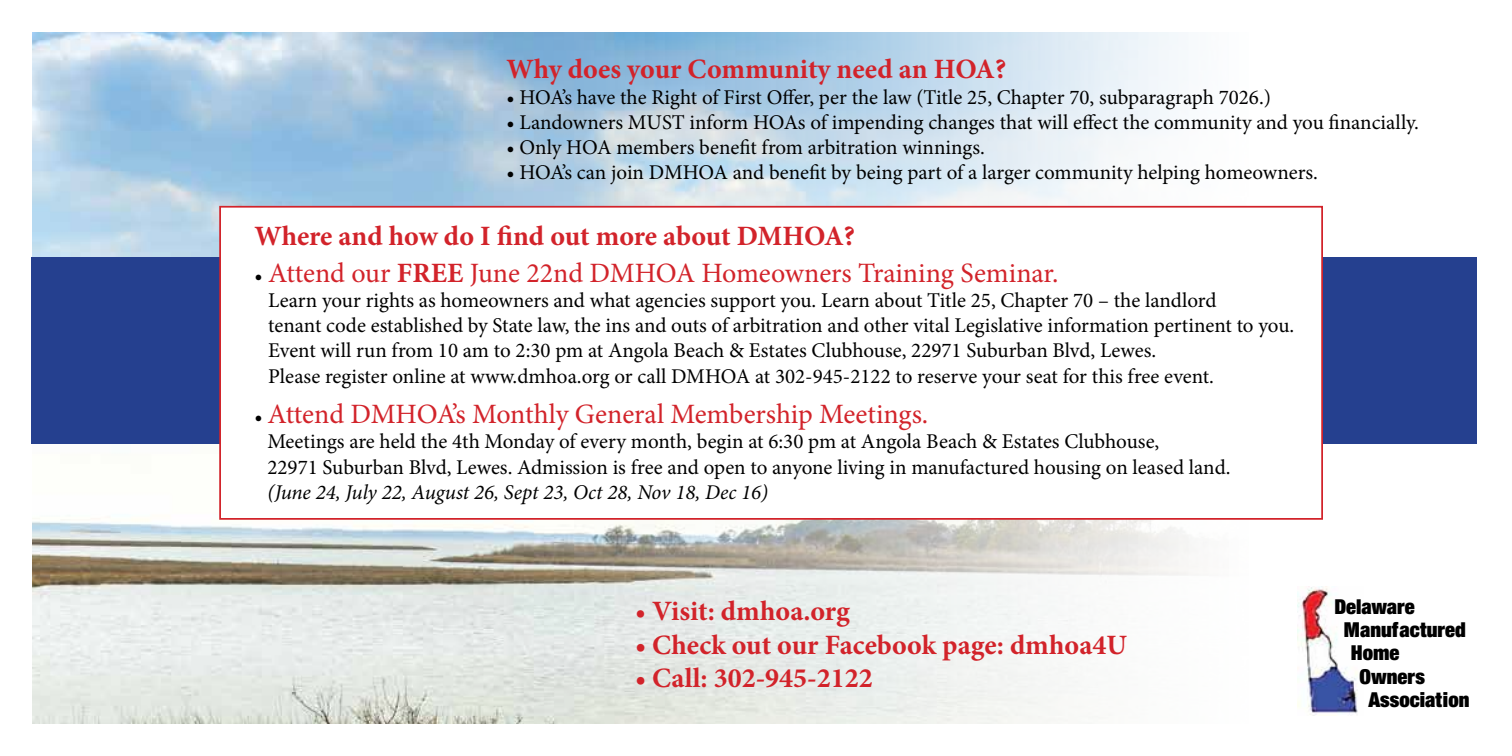
<style>
.page{position:relative;width:1512px;height:756px;background:#fff}
.page>*{position:absolute;margin:0;border:0;box-sizing:border-box;transform-origin:0 0}
.t1{font:700 28px "Minion Pro";color:#d2232a}
.t2{font:28px "Minion Pro";letter-spacing:-.005em;color:#d2232a}
.t3{font:22.05px "Sans Extra Black Condensed DTC";color:#000}
.t4{font:21px/25.2px "Minion Pro";letter-spacing:-.005em;color:#000}
.t5{font:italic 21px "Minion Pro";letter-spacing:-.005em;color:#000}
.s1{font-size:21px;color:#000}
.s2{font-weight:700}
.s3{font-weight:400}
</style>
<div class="page">
<img style="left:32px;top:32px;width:1295px;height:692px">
<div style="left:32px;top:257px;width:1445px;height:187px;background:#25408f"></div>
<div style="left:219px;top:206px;width:1104px;height:314px;background:#fff;border:2px solid #d2232a"></div>
<img style="left:1298px;top:587px;width:60px;height:129px">
<h1 class="t1" style="left:507px;top:50px;width:501px">Why does your Community need an HOA?</h1>
<p class="t4" style="left:507px;top:84px;width:766px">• HOA’s have the Right of First Offer, per the law (Title 25, Chapter 70, subparagraph 7026.)</p>
<p class="t4" style="left:507px;top:110px;width:914px">• Landowners MUST inform HOAs of impending changes that will effect the community and you financially.</p>
<p class="t4" style="left:507px;top:135px;width:480px">• Only HOA members benefit from arbitration winnings.</p>
<p class="t4" style="left:507px;top:160px;width:813px">• HOA’s can join DMHOA and benefit by being part of a larger community helping homeowners.</p>
<h1 class="t1" style="left:255px;top:216px;width:602px">Where and how do I find out more about DMHOA?</h1>
<h1 class="t2" style="left:255px;top:254px;width:806px"><span class="s1">•</span> Attend our <span class="s2">FREE</span> June 22nd DMHOA Homeowners Training Seminar.</h1>
<p class="t4" style="left:268px;top:288px;width:1027px">Learn your rights as homeowners and what agencies support you. Learn about Title 25, Chapter 70 – the landlord<br>tenant code established by State law, the ins and outs of arbitration and other vital Legislative information pertinent to you.<br>Event will run from 10 am to 2:30 pm at Angola Beach &amp; Estates Clubhouse, 22971 Suburban Blvd, Lewes.<br>Please register online at www.dmhoa.org or call DMHOA at 302-945-2122 to reserve your seat for this free event.</p>
<h1 class="t2" style="left:255px;top:395px;width:675px"><span class="s1">•</span> Attend DMHOA’s Monthly General Membership Meetings.</h1>
<p class="t4" style="left:267px;top:429px;width:965px">Meetings are held the 4th Monday of every month, begin at 6:30 pm at Angola Beach &amp; Estates Clubhouse,<br>22971 Suburban Blvd, Lewes. Admission is free and open to anyone living in manufactured housing on leased land.</p>
<p class="t5" style="left:267px;top:478px;width:502px">(June 24, July 22, August 26, Sept 23, Oct 28, Nov 18, Dec 16)</p>
<h1 class="t1" style="left:635px;top:591px;width:217px"><span class="s3">•</span> Visit: dmhoa.org</h1>
<h1 class="t1" style="left:635px;top:625px;width:493px">• Check out our Facebook page: dmhoa4U</h1>
<h1 class="t1" style="left:635px;top:659px;width:239px">• Call: 302-945-2122</h1>
<p class="t3" style="left:1334px;top:593px;width:82px">Delaware</p>
<p class="t3" style="left:1344px;top:616px;width:123px">Manufactured</p>
<p class="t3" style="left:1351px;top:640px;width:50px">Home</p>
<p class="t3" style="left:1360px;top:663px;width:67px">Owners</p>
<p class="t3" style="left:1368px;top:686px;width:102px">Association</p>
</div>
